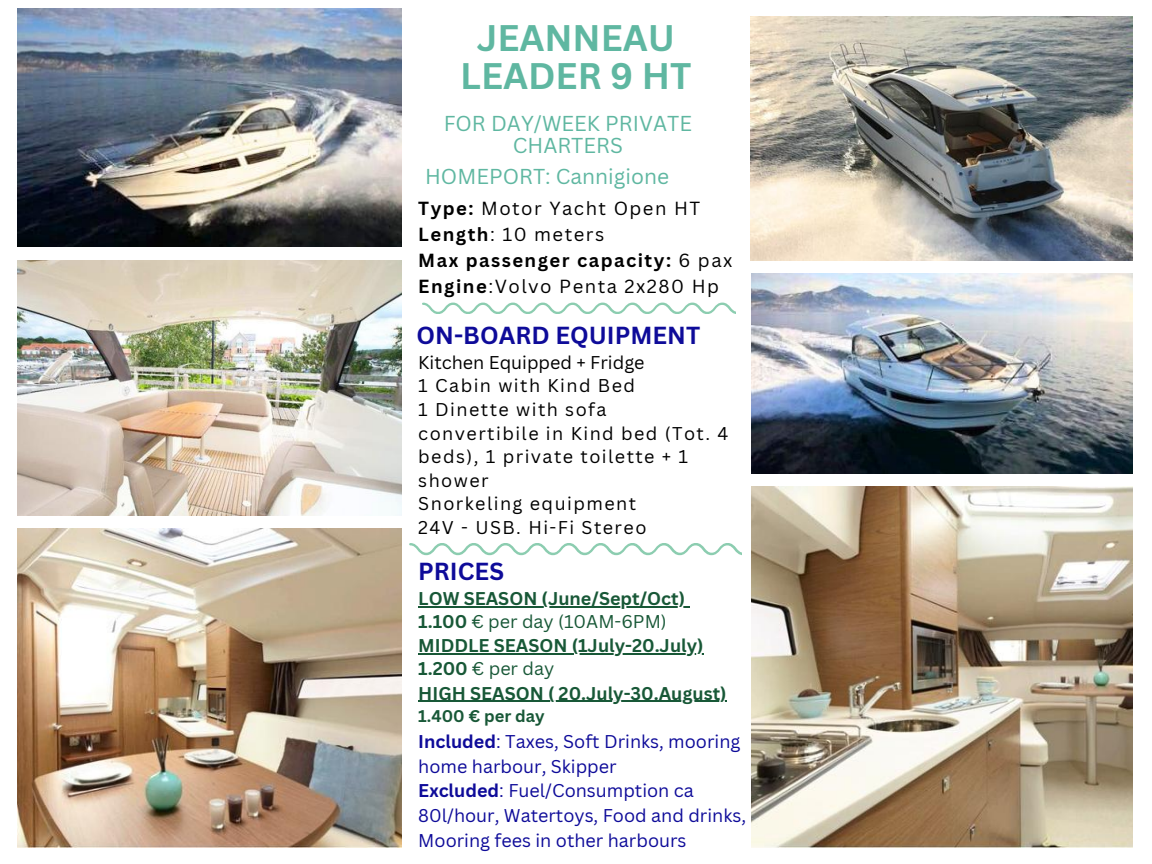
<style>
.page{position:relative;width:1152px;height:864px;background:#fff}
.page>*{position:absolute;margin:0;border:0;box-sizing:border-box;transform-origin:0 0}
.t1{font:700 36px/38.2px "Canva Sans";color:#5fb7a1;text-align:center}
.t2{font:700 24px "Canva Sans";color:#0e0b99}
.t3{font:21px/21.3px "Canva Sans";color:#5fb7a1;text-align:center}
.t4{font:18.45px/25.8px "Canva Sans";letter-spacing:.08em;color:#000}
.t5{font:18px/23.7px "Canva Sans";letter-spacing:.08em;color:#000}
.t6{font:18px/24.8px "Canva Sans";color:#0e0b99}
.t7{font:700 18px/22.5px "Canva Sans";color:#185837}
.t8{font:700 16.5px "Canva Sans";color:#185837}
.s1{font-weight:700}
.s2{font-weight:400}
</style>
<div class="page">
<svg style="left:422px;top:303px;width:314px;height:11px"></svg>
<svg style="left:409px;top:543px;width:333px;height:12px"></svg>
<img style="left:17px;top:9px;width:385px;height:237px">
<img style="left:750px;top:17px;width:383px;height:244px">
<img style="left:17px;top:529px;width:385px;height:318px">
<img style="left:751px;top:273px;width:382px;height:200px">
<img style="left:751px;top:486px;width:382px;height:361px">
<img style="left:17px;top:261px;width:385px;height:254px">
<hr style="left:418px;top:606px;width:267px;height:1px;background:#185837">
<hr style="left:418px;top:653px;width:286px;height:2px;background:#185837">
<hr style="left:418px;top:701px;width:309px;height:1px;background:#185837">
<h1 class="t1" style="left:460px;top:18px;width:233px">JEANNEAU<br>LEADER 9 HT</h1>
<p class="t3" style="left:444px;top:112px;width:250px">FOR DAY/WEEK PRIVATE<br>CHARTERS</p>
<p class="t3" style="left:425px;top:165px;width:246px">HOMEPORT: Cannigione</p>
<p class="t4" style="left:418px;top:195px;width:316px"><span class="s1">Type:</span> Motor Yacht Open HT<br><span class="s1">Length</span>: 10 meters<br><span class="s1">Max passenger capacity:</span> 6 pax<br><span class="s1">Engine</span>:Volvo Penta 2x280 Hp</p>
<h2 class="t2" style="left:417px;top:318px;width:285px">ON-BOARD EQUIPMENT</h2>
<p class="t5" style="left:418px;top:350px;width:312px">Kitchen Equipped + Fridge<br>1 Cabin with Kind Bed<br>1 Dinette with sofa convertibile in Kind bed (Tot. 4 beds), 1 private toilette + 1 shower<br>Snorkeling equipment<br>24V - USB. Hi-Fi Stereo</p>
<h2 class="t2" style="left:418px;top:555px;width:87px">PRICES</h2>
<p class="t7" style="left:418px;top:587px;width:268px">LOW SEASON (June/Sept/Oct)<br>1.100 <span class="s2">€ per day (10AM-6PM)</span></p>
<p class="t7" style="left:418px;top:634px;width:287px">MIDDLE SEASON (1July-20.July)<br>1.200 <span class="s2">€ per day</span></p>
<p class="t7" style="left:418px;top:681px;width:310px">HIGH SEASON ( 20.July-30.August)</p>
<p class="t8" style="left:418px;top:704px;width:128px">1.400 € per day</p>
<p class="t6" style="left:418px;top:728px;width:329px"><span class="s1">Included</span>: Taxes, Soft Drinks, mooring home harbour, Skipper<br><span class="s1">Excluded</span>: Fuel/Consumption ca<br>80l/hour, Watertoys, Food and drinks,<br>Mooring fees in other harbours</p>
</div>
